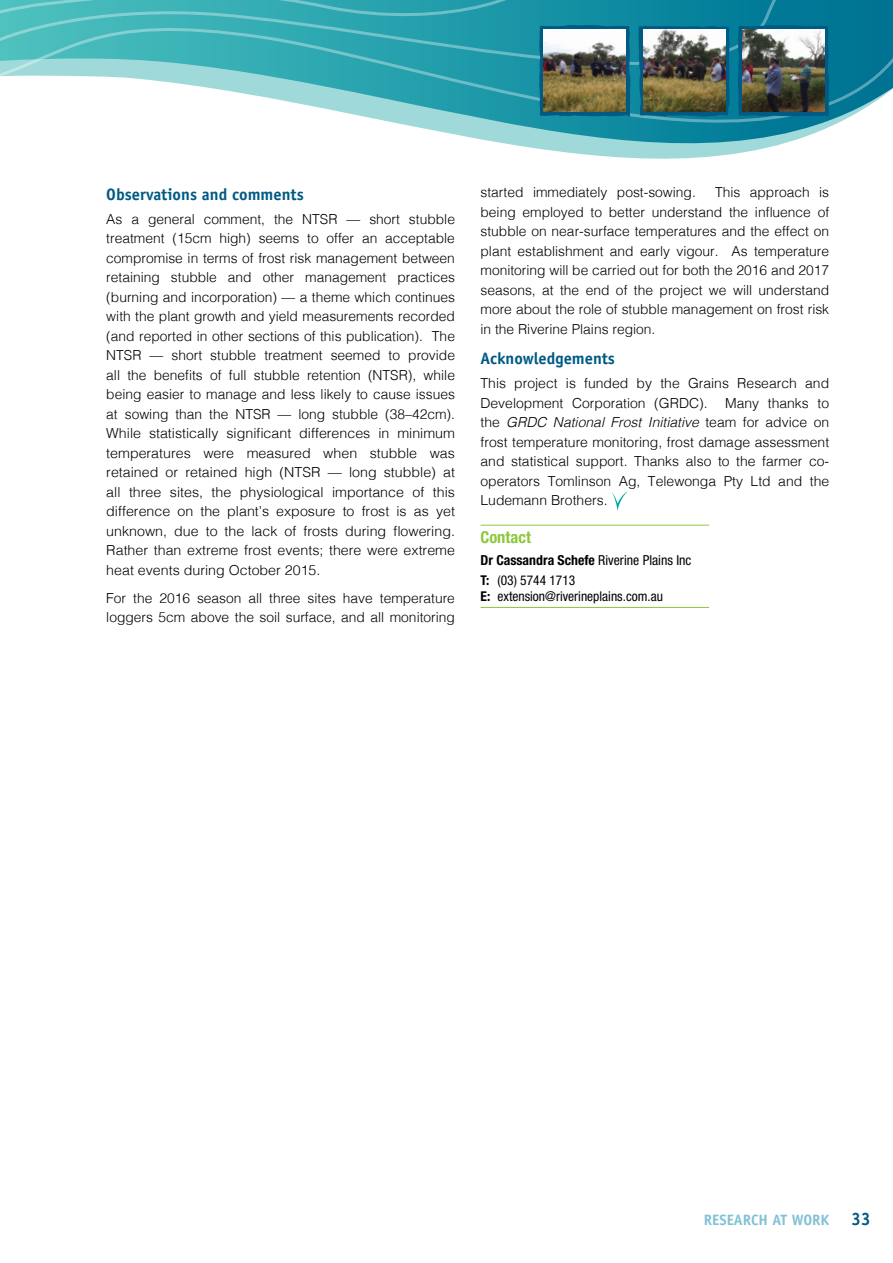
<style>
.page{position:relative;width:893px;height:1263px;background:#fff}
.page>*{position:absolute;margin:0;border:0;box-sizing:border-box;transform-origin:0 0}
.t1{font:700 16.5px "Officina Sans";color:#005a84}
.t2{font:700 condensed 16.5px "Helvetica Neue LT Std";color:#8dc63f}
.t3{font:700 15px "Officina Sans";color:#81c1d6}
.t4{font:300 13.8px/19.5px "Helvetica";color:#000;text-align:justify}
.t5{font:700 condensed 13.8px "Helvetica Neue LT Std";color:#000}
.t6{font:condensed 13.5px/16.2px "Helvetica Neue LT Std";color:#000}
.s1{font-style:italic}
.s2{font-weight:400}
.s3{font-weight:700}
.s4{font-size:18px;color:#005a84}
</style>
<div class="page">
<svg style="left:630px;top:145px;width:148px;height:14px;fill:#a0d9d9"></svg>
<svg style="left:630px;top:124px;width:206px;height:21px;background:#48a4b5"></svg>
<svg style="left:630px;top:99px;width:249px;height:25px"></svg>
<svg style="left:630px;top:0;width:263px;height:99px;background:#067b98"></svg>
<svg style="left:638px;top:26px;width:92px;height:91px;background:#166d8e"></svg>
<svg style="left:738px;top:25px;width:91px;height:92px;background:#12678a"></svg>
<svg style="left:0;top:0;width:630px;height:158px"></svg>
<img style="left:543px;top:30px;width:82px;height:82px">
<img style="left:643px;top:30px;width:82px;height:82px">
<img style="left:742px;top:30px;width:82px;height:82px">
<svg style="left:612px;top:491px;width:16px;height:20px"></svg>
<hr style="left:480px;top:525px;width:229px;height:1px;background:#8dc63f">
<hr style="left:480px;top:607px;width:229px;height:1px;background:#8dc63f">
<p class="t1" style="left:106px;top:184px;width:199px">Observations and comments</p>
<p class="t4" style="left:106px;top:208px;width:350px">As a general comment, the NTSR — short stubble treatment (15cm high) seems to offer an acceptable compromise in terms of frost risk management between retaining stubble and other management practices (burning and incorporation) — a theme which continues with the plant growth and yield measurements recorded (and reported in other sections of this publication). The NTSR — short stubble treatment seemed to provide all the benefits of full stubble retention (NTSR), while being easier to manage and less likely to cause issues at sowing than the NTSR — long stubble (38–42cm).<br>While statistically significant differences in minimum temperatures were measured when stubble was retained or retained high (NTSR — long stubble) at all three sites, the physiological importance of this difference on the plant’s exposure to frost is as yet unknown, due to the lack of frosts during flowering.<br>Rather than extreme frost events; there were extreme heat events during October 2015.</p>
<p class="t4" style="left:106px;top:587px;width:350px">For the 2016 season all three sites have temperature loggers 5cm above the soil surface, and all monitoring</p>
<p class="t4" style="left:480px;top:181px;width:350px;text-indent:234px">This approach is being employed to better understand the influence of stubble on near-surface temperatures and the effect on plant establishment and early vigour. As temperature monitoring will be carried out for both the 2016 and 2017 seasons, at the end of the project we will understand more about the role of stubble management on frost risk in the Riverine Plains region.</p>
<p class="t1" style="left:480px;top:348px;width:136px">Acknowledgements</p>
<p class="t4" style="left:480px;top:372px;width:350px">This project is funded by the Grains Research and<br>Development Corporation (GRDC).</p>
<p class="t4" style="left:480px;top:181px;width:217px">started immediately post-sowing.</p>
<p class="t4" style="left:480px;top:392px;width:350px;text-indent:245px">Many thanks to the <span class="s1">GRDC National Frost Initiative</span> team for advice on frost temperature monitoring, frost damage assessment and statistical support. Thanks also to the farmer co&shy;operators Tomlinson Ag, Telewonga Pty Ltd and the Ludemann Brothers.</p>
<p class="t2" style="left:480px;top:527px;width:52px">Contact</p>
<p class="t5" style="left:480px;top:551px;width:212px">Dr Cassandra Schefe <span class="s2">Riverine Plains Inc</span></p>
<p class="t6" style="left:480px;top:572px;width:184px"><span class="s3">T:</span> (03) 5744 1713<br><span class="s3">E:</span> extension@riverineplains.com.au</p>
<p class="t3" style="left:704px;top:1210px;width:168px">RESEARCH AT WORK <span class="s4">33</span></p>
</div>
